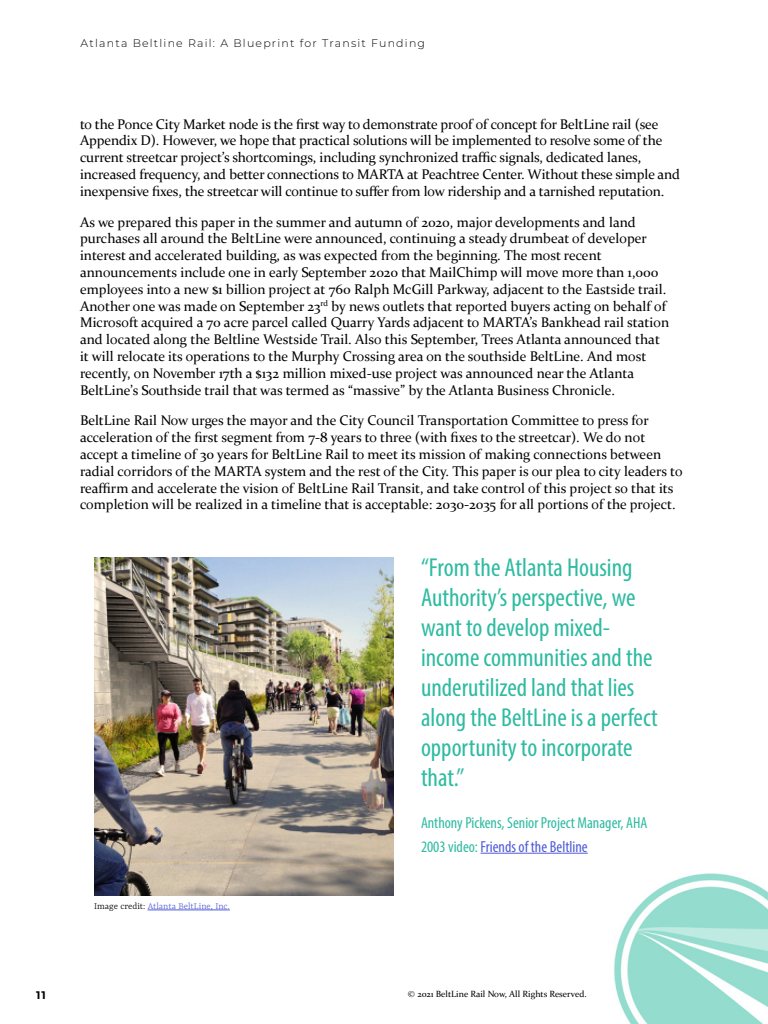
<style>
.page{position:relative;width:768px;height:1024px;background:#fff}
.page>*{position:absolute;margin:0;border:0;box-sizing:border-box;transform-origin:0 0}
.t1{font:26px/30px "Myriad Variable Concept";color:#2ebba1}
.t2{font:16px/24px "Myriad Variable Concept";color:#2ebba1}
.t3{font:14px/16.8px "Constantia";color:#000}
.t4{font:300 11px "Montserrat";letter-spacing:.11em;color:#000}
.t5{font:700 11px "Montserrat";color:#000}
.t6{font:300 10px "Yrsa";color:#4f5cd6}
.t7{font:9px "Constantia";color:#000}
.s1{color:#000}
.s2{color:#4f5cd6}
</style>
<div class="page">
<img style="left:614px;top:874px;width:154px;height:150px">
<hr style="left:481px;top:853px;width:107px;height:1px;background:#4f5cd6">
<img style="left:94px;top:557px;width:300px;height:339px">
<hr style="left:148px;top:910px;width:82px;height:1px;background:#4f5cd6">
<p class="t5" style="left:36px;top:987px;width:11px">11</p>
<p class="t4" style="left:81px;top:35px;width:346px">Atlanta Beltline Rail: A Blueprint for Transit Funding</p>
<p class="t3" style="left:80px;top:115px;width:602px">to the Ponce City Market node is the first way to demonstrate proof of concept for BeltLine rail (see Appendix D). However, we hope that practical solutions will be implemented to resolve some of the current streetcar project’s shortcomings, including synchronized traffic signals, dedicated lanes, increased frequency, and better connections to MARTA at Peachtree Center. Without these simple and inexpensive fixes, the streetcar will continue to suffer from low ridership and a tarnished reputation.</p>
<p class="t3" style="left:80px;top:213px;width:591px">As we prepared this paper in the summer and autumn of 2020, major developments and land purchases all around the BeltLine were announced, continuing a steady drumbeat of developer interest and accelerated building, as was expected from the beginning. The most recent announcements include one in early September 2020 that MailChimp will move more than 1,000 employees into a new $1 billion project at 760 Ralph McGill Parkway, adjacent to the Eastside trail.<br>Another one was made on September 23<sup>rd</sup> by news outlets that reported buyers acting on behalf of Microsoft acquired a 70 acre parcel called Quarry Yards adjacent to MARTA’s Bankhead rail station and located along the Beltline Westside Trail. Also this September, Trees Atlanta announced that it will relocate its operations to the Murphy Crossing area on the southside BeltLine. And most recently, on November 17th a $132 million mixed-use project was announced near the Atlanta BeltLine’s Southside trail that was termed as “massive” by the Atlanta Business Chronicle.</p>
<p class="t3" style="left:80px;top:412px;width:604px">BeltLine Rail Now urges the mayor and the City Council Transportation Committee to press for acceleration of the first segment from 7-8 years to three (with fixes to the streetcar). We do not accept a timeline of 30 years for BeltLine Rail to meet its mission of making connections between radial corridors of the MARTA system and the rest of the City. This paper is our plea to city leaders to reaffirm and accelerate the vision of BeltLine Rail Transit, and take control of this project so that its completion will be realized in a timeline that is acceptable: 2030-2035 for all portions of the project.</p>
<p class="t6" style="left:94px;top:901px;width:137px"><span class="s1">Image credit:</span> Atlanta BeltLine, Inc.</p>
<h1 class="t1" style="left:421px;top:552px;width:238px">“From the Atlanta Housing<br>Authority’s perspective, we want to develop mixed&shy;income communities and the underutilized land that lies along the BeltLine is a perfect opportunity to incorporate that.”</h1>
<p class="t2" style="left:421px;top:811px;width:228px">Anthony Pickens, Senior Project Manager, AHA<br>2003 video: <span class="s2">Friends of the Beltline</span></p>
<p class="t7" style="left:408px;top:988px;width:180px">© 2021 BeltLine Rail Now, All Rights Reserved.</p>
</div>
